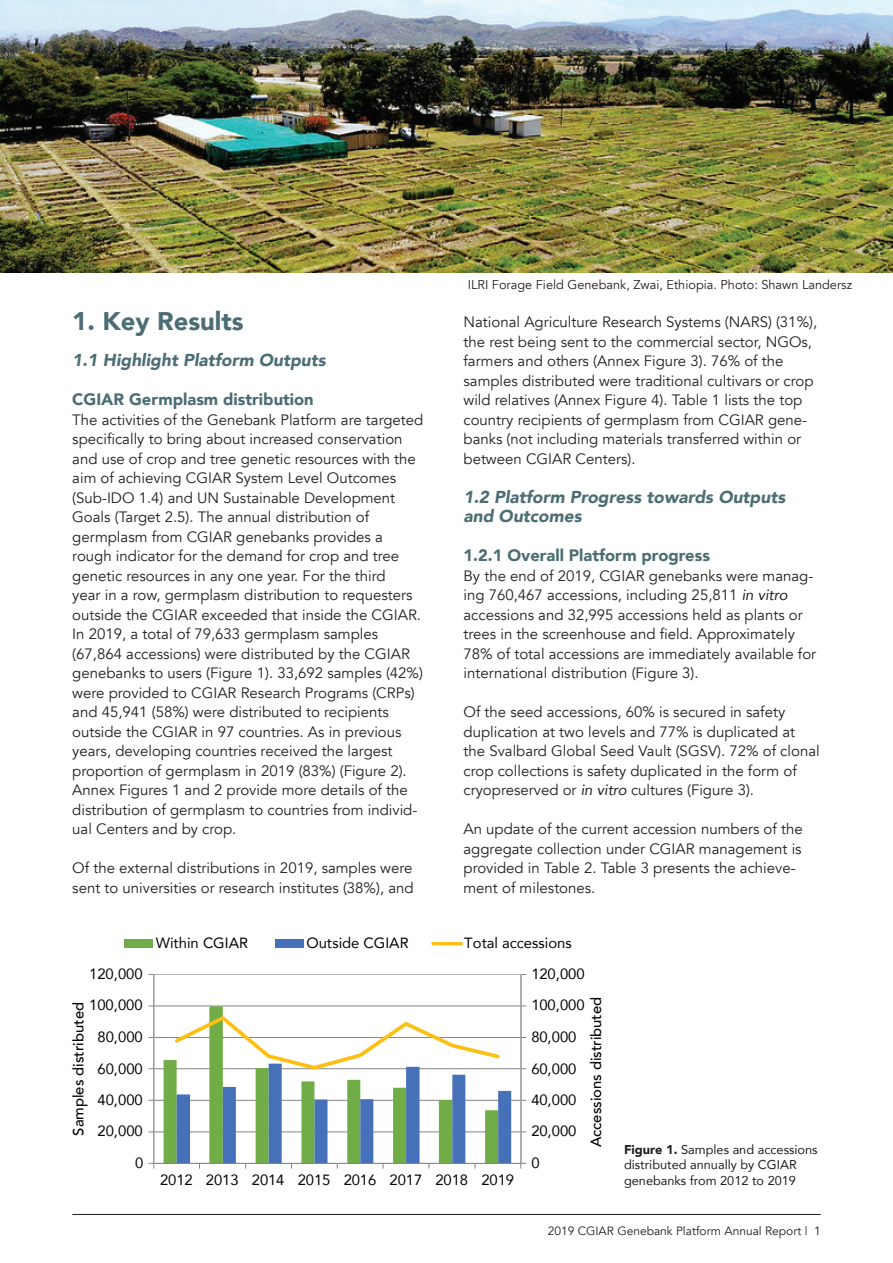
<style>
.page{position:relative;width:893px;height:1263px;background:#fff}
.page>*{position:absolute;margin:0;border:0;box-sizing:border-box;transform-origin:0 0}
.t1{font:900 25.5px "Avenir";color:#4b6d73}
.t2{font:italic 900 17.25px/19.5px "Avenir";color:#4b6d73}
.t3{font:900 16.5px "Avenir";color:#4b6d73}
.t4{font:15px/19.5px "Avenir";color:#231f20}
.t5{font:14.85px "Avenir";letter-spacing:-.005em;color:#040503}
.t6{font:500 14.85px "Avenir";color:#040503}
.t7{font:12.75px/15.8px "Avenir";color:#231f20}
.t8{font:12.75px "Avenir";color:#231f20}
.t9{font:12px "Avenir";color:#231f20}
.s1{font-style:italic}
.s2{font-weight:900}
</style>
<div class="page">
<hr style="left:72px;top:1214px;width:749px;height:1px;background:#231f20">
<hr style="left:154px;top:1131px;width:367px;height:1px;background:#868586">
<hr style="left:154px;top:1100px;width:367px;height:1px;background:#868586">
<hr style="left:154px;top:1068px;width:367px;height:1px;background:#868586">
<hr style="left:154px;top:1037px;width:367px;height:1px;background:#868586">
<hr style="left:154px;top:1005px;width:367px;height:1px;background:#868586">
<svg style="left:164px;top:1006px;width:334px;height:157px"></svg>
<hr style="left:521px;top:974px;width:1px;height:189px;background:#868586">
<hr style="left:153px;top:974px;width:1px;height:189px;background:#868586">
<hr style="left:154px;top:1163px;width:367px;height:1px;background:#868586">
<svg style="left:520px;top:1163px;width:6px;height:5px"></svg>
<svg style="left:172px;top:1014px;width:339px;height:154px"></svg>
<div style="left:124px;top:939px;width:29px;height:9px;background:#70ad46"></div>
<div style="left:275px;top:939px;width:29px;height:9px;background:#4671b8"></div>
<hr style="left:433px;top:942px;width:28px;height:3px;background:#fdbf11">
<img style="left:0;top:0;width:893px;height:272px">
<h1 class="t1" style="left:72px;top:299px;width:173px">1. Key Results</h1>
<p class="t2" style="left:72px;top:350px;width:255px">1.1 Highlight Platform Outputs</p>
<p class="t3" style="left:72px;top:385px;width:243px">CGIAR Germplasm distribution</p>
<p class="t4" style="left:72px;top:410px;width:353px">The activities of the Genebank Platform are targeted specifically to bring about increased conservation and use of crop and tree genetic resources with the aim of achieving CGIAR System Level Outcomes (Sub-IDO 1.4) and UN Sustainable Development Goals (Target 2.5). The annual distribution of germplasm from CGIAR genebanks provides a rough indicator for the demand for crop and tree genetic resources in any one year. For the third<br>year in a row, germplasm distribution to requesters outside the CGIAR exceeded that inside the CGIAR.<br>In 2019, a total of 79,633 germplasm samples (67,864 accessions) were distributed by the CGIAR genebanks to users (Figure 1). 33,692 samples (42%) were provided to CGIAR Research Programs (CRPs) and 45,941 (58%) were distributed to recipients outside the CGIAR in 97 countries. As in previous years, developing countries received the largest proportion of germplasm in 2019 (83%) (Figure 2).<br>Annex Figures 1 and 2 provide more details of the distribution of germplasm to countries from individ&shy;ual Centers and by crop.</p>
<p class="t4" style="left:72px;top:858px;width:343px">Of the external distributions in 2019, samples were sent to universities or research institutes (38%), and</p>
<p class="t8" style="left:468px;top:277px;width:386px">ILRI Forage Field Genebank, Zwai, Ethiopia. Photo: Shawn Landersz</p>
<p class="t4" style="left:463px;top:312px;width:355px">National Agriculture Research Systems (NARS) (31%), the rest being sent to the commercial sector, NGOs, farmers and others (Annex Figure 3). 76% of the samples distributed were traditional cultivars or crop wild relatives (Annex Figure 4). Table 1 lists the top country recipients of germplasm from CGIAR gene&shy;banks (not including materials transferred within or between CGIAR Centers).</p>
<p class="t2" style="left:463px;top:487px;width:323px">1.2 Platform Progress towards Outputs and Outcomes</p>
<p class="t3" style="left:463px;top:541px;width:248px">1.2.1 Overall Platform progress</p>
<p class="t4" style="left:463px;top:566px;width:354px">By the end of 2019, CGIAR genebanks were manag&shy;ing 760,467 accessions, including 25,811 <span class="s1">in vitro </span>accessions and 32,995 accessions held as plants or trees in the screenhouse and field. Approximately 78% of total accessions are immediately available for international distribution (Figure 3).</p>
<p class="t4" style="left:463px;top:702px;width:358px">Of the seed accessions, 60% is secured in safety duplication at two levels and 77% is duplicated at the Svalbard Global Seed Vault (SGSV). 72% of clonal crop collections is safety duplicated in the form of cryopreserved or <span class="s1">in vitro</span> cultures (Figure 3).</p>
<p class="t4" style="left:463px;top:819px;width:341px">An update of the current accession numbers of the aggregate collection under CGIAR management is provided in Table 2. Table 3 presents the achieve&shy;ment of milestones.</p>
<p class="t5" style="left:156px;top:931px;width:94px">Within CGIAR</p>
<p class="t5" style="left:307px;top:931px;width:104px">Outside CGIAR</p>
<p class="t5" style="left:464px;top:931px;width:109px">Total accessions</p>
<p class="t5" style="left:89px;top:962px;width:55px">120,000</p>
<p class="t5" style="left:531px;top:962px;width:55px">120,000</p>
<p class="t5" style="left:89px;top:993px;width:55px">100,000</p>
<p class="t6" style="left:66px;top:1136px;width:135px;rotate:-90deg">Samples distributed</p>
<p class="t5" style="left:98px;top:1025px;width:47px">80,000</p>
<p class="t5" style="left:98px;top:1056px;width:47px">60,000</p>
<p class="t5" style="left:98px;top:1088px;width:47px">40,000</p>
<p class="t5" style="left:98px;top:1119px;width:47px">20,000</p>
<p class="t6" style="left:583px;top:1147px;width:152px;rotate:-90deg">Accessions distributed</p>
<p class="t5" style="left:531px;top:993px;width:55px">100,000</p>
<p class="t5" style="left:531px;top:1025px;width:47px">80,000</p>
<p class="t5" style="left:531px;top:1056px;width:47px">60,000</p>
<p class="t5" style="left:531px;top:1088px;width:47px">40,000</p>
<p class="t5" style="left:531px;top:1119px;width:47px">20,000</p>
<p class="t5" style="left:135px;top:1151px;width:10px">0</p>
<p class="t5" style="left:531px;top:1151px;width:10px">0</p>
<p class="t5" style="left:160px;top:1168px;width:355px">2012 2013 2014 2015 2016 2017 2018 2019</p>
<p class="t7" style="left:624px;top:1141px;width:195px"><span class="s2">Figure 1.</span> Samples and accessions distributed annually by CGIAR genebanks from 2012 to 2019</p>
<p class="t9" style="left:548px;top:1223px;width:275px">2019 CGIAR Genebank Platform Annual Report | 1</p>
</div>
